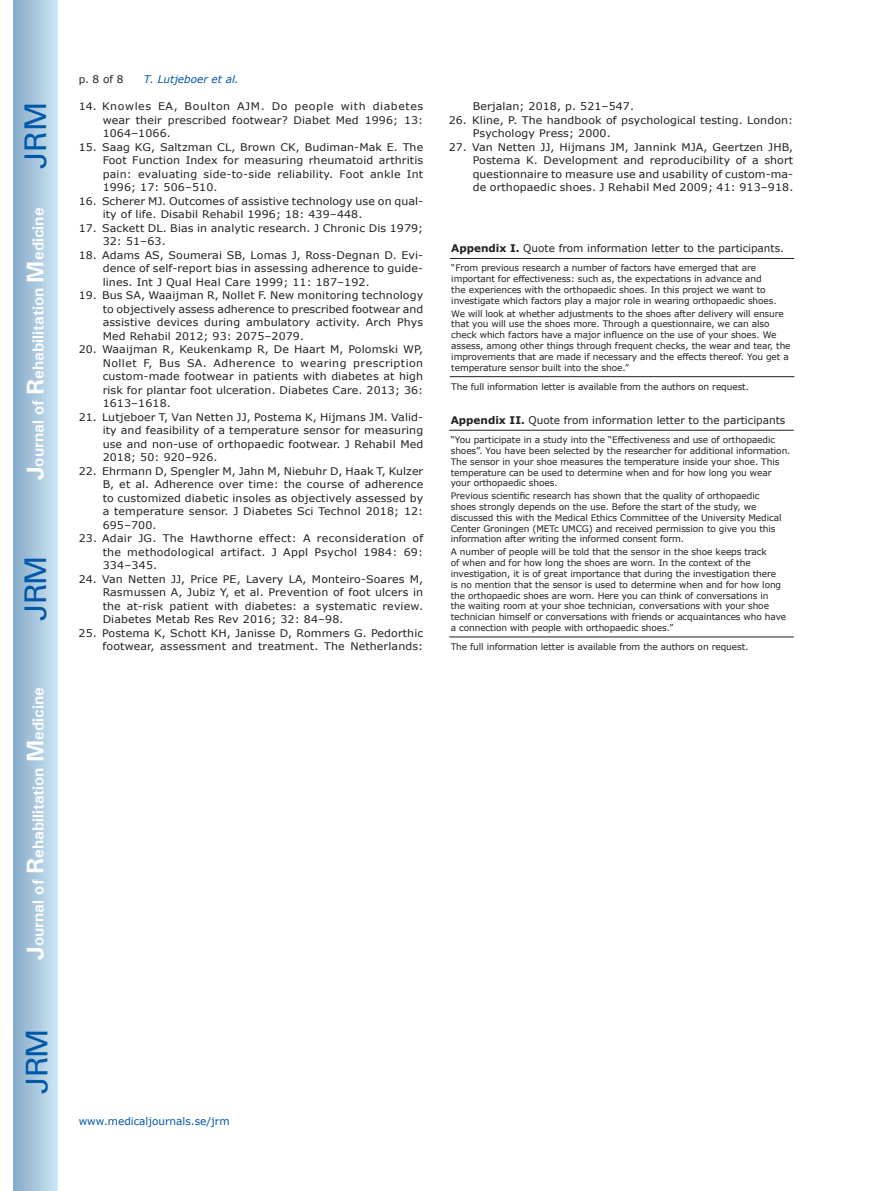
<style>
.page{position:relative;width:872px;height:1191px;background:#fff}
.page>*{position:absolute;margin:0;border:0;box-sizing:border-box;transform-origin:0 0}
.t1{font:30px "Univers";letter-spacing:-.03em;color:#0157a8}
.t2{font:700 15.75px "Univers";color:#fff}
.t3{font:10.5px/13.5px "Verdana";letter-spacing:.01em;color:#231f20;text-align:justify;scale:1.05 1}
.t4{font:10.5px "Verdana";letter-spacing:.01em;color:#231f20}
.t5{font:10.5px "Verdana";color:#0157a8}
.t6{font:italic 10.5px "Verdana";color:#0157a8}
.t7{font:9px/10.8px "Verdana";letter-spacing:-.01em;color:#231f20}
.s1{font-size:24px}
.s2{font-weight:700}
</style>
<div class="page">
<div style="left:14px;top:0;width:43px;height:1191px;background:linear-gradient(to right,#88acca,#cbe5f2)"></div>
<hr style="left:450px;top:258px;width:344px;height:1px;background:#231f20">
<hr style="left:450px;top:376px;width:344px;height:1px;background:#231f20">
<hr style="left:449px;top:430px;width:344px;height:1px;background:#231f20">
<hr style="left:449px;top:636px;width:344px;height:1px;background:#231f20">
<h1 class="t1" style="left:18px;top:169px;width:68px;rotate:-90deg">JRM</h1>
<h2 class="t2" style="left:28px;top:480px;width:274px;rotate:-90deg"><span class="s1">J</span>ournal of <span class="s1">R</span>ehabilitation <span class="s1">M</span>edicine</h2>
<h1 class="t1" style="left:18px;top:620px;width:67px;rotate:-90deg">JRM</h1>
<h2 class="t2" style="left:28px;top:959px;width:274px;rotate:-90deg"><span class="s1">J</span>ournal of <span class="s1">R</span>ehabilitation <span class="s1">M</span>edicine</h2>
<h1 class="t1" style="left:19px;top:1093px;width:67px;rotate:-90deg">JRM</h1>
<p class="t4" style="left:79px;top:72px;width:46px">p. 8 of 8</p>
<p class="t6" style="left:144px;top:72px;width:96px">T. Lutjeboer et al.</p>
<p class="t3" style="left:103px;top:100px;width:307px;text-indent:-24px">14. Knowles EA, Boulton AJM. Do people with diabetes wear their prescribed footwear? Diabet Med 1996; 13:<br>1064–1066.</p>
<p class="t3" style="left:103px;top:140px;width:307px;text-indent:-24px">15. Saag KG, Saltzman CL, Brown CK, Budiman-Mak E. The Foot Function Index for measuring rheumatoid arthritis pain: evaluating side-to-side reliability. Foot ankle Int 1996; 17: 506–510.</p>
<p class="t3" style="left:103px;top:194px;width:307px;text-indent:-24px">16. Scherer MJ. Outcomes of assistive technology use on qual&shy;ity of life. Disabil Rehabil 1996; 18: 439–448.</p>
<p class="t3" style="left:103px;top:221px;width:307px;text-indent:-24px">17. Sackett DL. Bias in analytic research. J Chronic Dis 1979;<br>32: 51–63.</p>
<p class="t3" style="left:103px;top:248px;width:307px;text-indent:-24px">18. Adams AS, Soumerai SB, Lomas J, Ross-Degnan D. Evi&shy;dence of self-report bias in assessing adherence to guide&shy;lines. Int J Qual Heal Care 1999; 11: 187–192.</p>
<p class="t3" style="left:103px;top:289px;width:307px;text-indent:-24px">19. Bus SA, Waaijman R, Nollet F. New monitoring technology to objectively assess adherence to prescribed footwear and assistive devices during ambulatory activity. Arch Phys Med Rehabil 2012; 93: 2075–2079.</p>
<p class="t3" style="left:103px;top:343px;width:307px;text-indent:-24px">20. Waaijman R, Keukenkamp R, De Haart M, Polomski WP, Nollet F, Bus SA. Adherence to wearing prescription custom-made footwear in patients with diabetes at high risk for plantar foot ulceration. Diabetes Care. 2013; 36:<br>1613–1618.</p>
<p class="t3" style="left:103px;top:410px;width:307px;text-indent:-24px">21. Lutjeboer T, Van Netten JJ, Postema K, Hijmans JM. Valid&shy;ity and feasibility of a temperature sensor for measuring use and non-use of orthopaedic footwear. J Rehabil Med 2018; 50: 920–926.</p>
<p class="t3" style="left:103px;top:464px;width:307px;text-indent:-24px">22. Ehrmann D, Spengler M, Jahn M, Niebuhr D, Haak T, Kulzer B, et al. Adherence over time: the course of adherence to customized diabetic insoles as objectively assessed by a temperature sensor. J Diabetes Sci Technol 2018; 12:<br>695–700.</p>
<p class="t3" style="left:103px;top:532px;width:307px;text-indent:-24px">23. Adair JG. The Hawthorne effect: A reconsideration of the methodological artifact. J Appl Psychol 1984: 69:<br>334–345.</p>
<p class="t3" style="left:103px;top:572px;width:307px;text-indent:-24px">24. Van Netten JJ, Price PE, Lavery LA, Monteiro-Soares M, Rasmussen A, Jubiz Y, et al. Prevention of foot ulcers in the at-risk patient with diabetes: a systematic review.<br>Diabetes Metab Res Rev 2016; 32: 84–98.</p>
<p class="t3" style="left:79px;top:626px;width:330px;text-align:right">25. Postema K, Schott KH, Janisse D, Rommers G. Pedorthic footwear, assessment and treatment. The Netherlands:</p>
<p class="t3" style="left:473px;top:100px;width:155px">Berjalan; 2018, p. 521–547.</p>
<p class="t3" style="left:473px;top:113px;width:307px;text-indent:-24px">26. Kline, P. The handbook of psychological testing. London:<br>Psychology Press; 2000.</p>
<p class="t3" style="left:473px;top:140px;width:307px;text-indent:-24px">27. Van Netten JJ, Hijmans JM, Jannink MJA, Geertzen JHB, Postema K. Development and reproducibility of a short questionnaire to measure use and usability of custom-ma&shy;de orthopaedic shoes. J Rehabil Med 2009; 41: 913–918.</p>
<p class="t4" style="left:451px;top:242px;width:334px"><span class="s2">Appendix I.</span> Quote from information letter to the participants.</p>
<p class="t7" style="left:451px;top:263px;width:327px">“From previous research a number of factors have emerged that are important for effectiveness: such as, the expectations in advance and the experiences with the orthopaedic shoes. In this project we want to investigate which factors play a major role in wearing orthopaedic shoes.</p>
<p class="t7" style="left:451px;top:308px;width:341px">We will look at whether adjustments to the shoes after delivery will ensure that you will use the shoes more. Through a questionnaire, we can also check which factors have a major influence on the use of your shoes. We assess, among other things through frequent checks, the wear and tear, the improvements that are made if necessary and the effects thereof. You get a temperature sensor built into the shoe.”</p>
<p class="t7" style="left:451px;top:381px;width:299px">The full information letter is available from the authors on request.</p>
<p class="t4" style="left:451px;top:414px;width:336px"><span class="s2">Appendix II.</span> Quote from information letter to the participants</p>
<p class="t7" style="left:451px;top:434px;width:341px">“You participate in a study into the “Effectiveness and use of orthopaedic shoes”. You have been selected by the researcher for additional information.<br>The sensor in your shoe measures the temperature inside your shoe. This temperature can be used to determine when and for how long you wear your orthopaedic shoes.</p>
<p class="t7" style="left:451px;top:490px;width:332px">Previous scientific research has shown that the quality of orthopaedic shoes strongly depends on the use. Before the start of the study, we discussed this with the Medical Ethics Committee of the University Medical Center Groningen (METc UMCG) and received permission to give you this information after writing the informed consent form.</p>
<p class="t7" style="left:451px;top:547px;width:337px">A number of people will be told that the sensor in the shoe keeps track<br>of when and for how long the shoes are worn. In the context of the investigation, it is of great importance that during the investigation there<br>is no mention that the sensor is used to determine when and for how long the orthopaedic shoes are worn. Here you can think of conversations in<br>the waiting room at your shoe technician, conversations with your shoe technician himself or conversations with friends or acquaintances who have a connection with people with orthopaedic shoes.”</p>
<p class="t7" style="left:451px;top:641px;width:299px">The full information letter is available from the authors on request.</p>
<p class="t5" style="left:79px;top:1114px;width:152px">www.medicaljournals.se/jrm</p>
</div>
